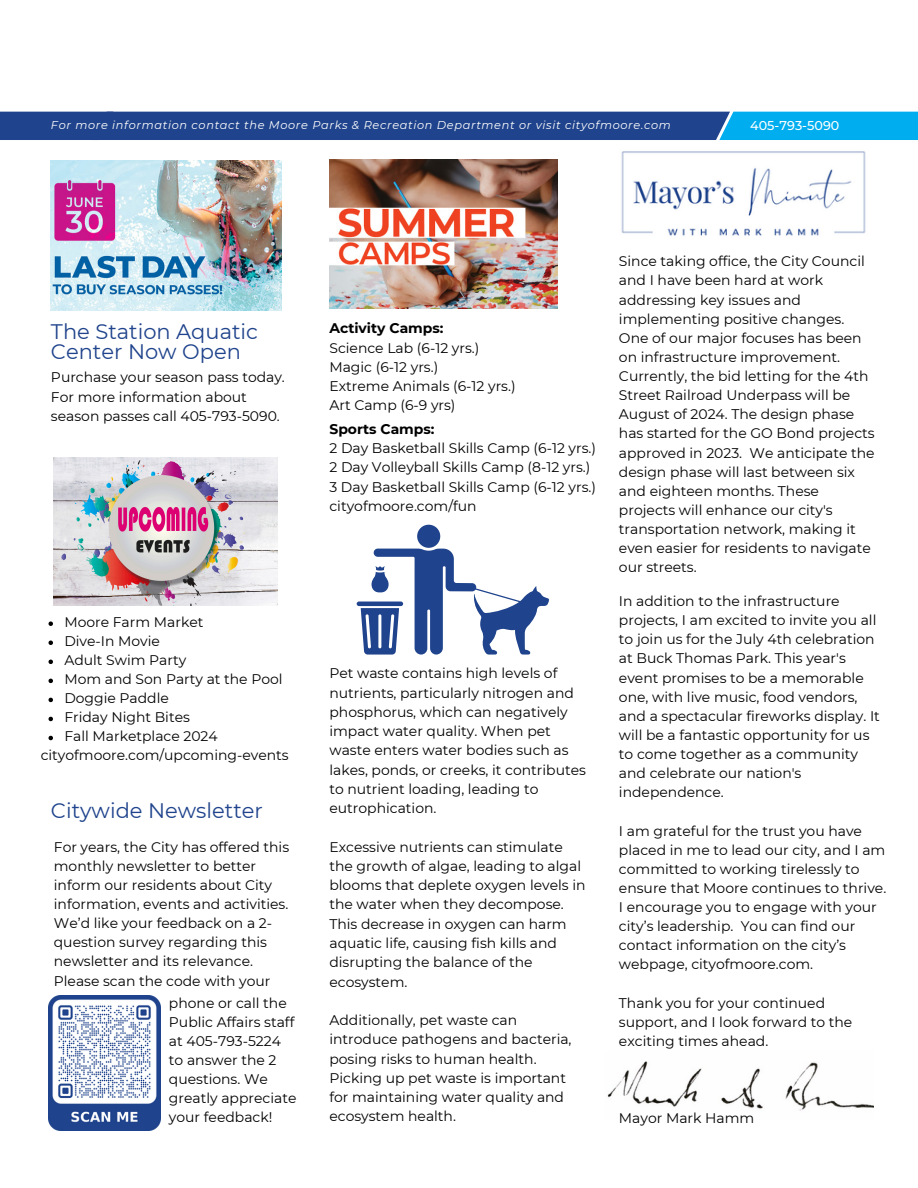
<style>
.page{position:relative;width:918px;height:1188px;background:#fff}
.page>*{position:absolute;margin:0;border:0;box-sizing:border-box;transform-origin:0 0}
.t1{font:21px/20.2px "Montserrat";color:#1f438c}
.t2{font:13.95px/19.2px "Montserrat";color:#000}
.t3{font:500 12.75px "Montserrat";color:#fff}
.t4{font:italic 11.4px "Montserrat";letter-spacing:.06em;color:#fff}
.s1{font-weight:700}
</style>
<div class="page">
<img style="left:621px;top:151px;width:245px;height:85px">
<svg style="left:0;top:112px;width:918px;height:28px;background:#1959a0"></svg>
<img style="left:329px;top:160px;width:229px;height:148px">
<img style="left:51px;top:161px;width:231px;height:149px">
<img style="left:54px;top:457px;width:224px;height:149px">
<img style="left:607px;top:1061px;width:266px;height:50px">
<img style="left:48px;top:995px;width:113px;height:135px">
<hr style="left:357px;top:602px;width:46px;height:4px;background:#1f438c;border-radius:2px">
<svg style="left:361px;top:524px;width:188px;height:131px"></svg>
<svg style="left:49px;top:621px;width:4px;height:5px"></svg>
<svg style="left:49px;top:641px;width:4px;height:4px"></svg>
<svg style="left:49px;top:660px;width:4px;height:4px"></svg>
<svg style="left:49px;top:679px;width:4px;height:4px"></svg>
<svg style="left:49px;top:698px;width:4px;height:4px"></svg>
<svg style="left:49px;top:717px;width:4px;height:4px"></svg>
<svg style="left:49px;top:736px;width:4px;height:4px"></svg>
<h1 class="t4" style="left:51px;top:118px;width:621px">For more information contact the Moore Parks &amp; Recreation Department or visit cityofmoore.com</h1>
<h3 class="t3" style="left:750px;top:117px;width:91px">405-793-5090</h3>
<h3 class="t1" style="left:51px;top:321px;width:209px">The Station Aquatic<br>Center Now Open</h3>
<h3 class="t2" style="left:51px;top:368px;width:235px">Purchase your season pass today.<br>For more information about season passes call 405-793-5090.</h3>
<p class="t2" style="left:64px;top:612px;width:141px">Moore Farm Market</p>
<h3 class="t2" style="left:64px;top:632px;width:97px">Dive-In Movie</h3>
<h3 class="t2" style="left:64px;top:651px;width:123px">Adult Swim Party</h3>
<h3 class="t2" style="left:64px;top:670px;width:220px">Mom and Son Party at the Pool</h3>
<p class="t2" style="left:64px;top:689px;width:106px">Doggie Paddle</p>
<p class="t2" style="left:64px;top:708px;width:127px">Friday Night Bites</p>
<p class="t2" style="left:64px;top:727px;width:155px">Fall Marketplace 2024</p>
<p class="t2" style="left:41px;top:746px;width:250px">cityofmoore.com/upcoming-events</p>
<h3 class="t1" style="left:51px;top:801px;width:214px">Citywide Newsletter</h3>
<p class="t2" style="left:54px;top:837px;width:237px">For years, the City has offered this monthly newsletter to better inform our residents about City information, events and activities.<br>We’d like your feedback on a 2- question survey regarding this newsletter and its relevance.<br>Please scan the code with your</p>
<p class="t2" style="left:169px;top:993px;width:129px">phone or call the<br>Public Affairs staff at 405-793-5224 to answer the 2 questions. We greatly appreciate your feedback!</p>
<p class="t2" style="left:329px;top:319px;width:188px"><span class="s1">Activity Camps:<br></span>Science Lab (6-12 yrs.)<br>Magic (6-12 yrs.)<br>Extreme Animals (6-12 yrs.)<br>Art Camp (6-9 yrs)</p>
<h3 class="t2" style="left:329px;top:420px;width:268px"><span class="s1">Sports Camps:<br></span>2 Day Basketball Skills Camp (6-12 yrs.)<br>2 Day Volleyball Skills Camp (8-12 yrs.)<br>3 Day Basketball Skills Camp (6-12 yrs.) cityofmoore.com/fun</h3>
<h3 class="t2" style="left:329px;top:664px;width:258px">Pet waste contains high levels of nutrients, particularly nitrogen and phosphorus, which can negatively impact water quality. When pet waste enters water bodies such as lakes, ponds, or creeks, it contributes to nutrient loading, leading to eutrophication.</h3>
<p class="t2" style="left:329px;top:837px;width:258px">Excessive nutrients can stimulate the growth of algae, leading to algal blooms that deplete oxygen levels in the water when they decompose.<br>This decrease in oxygen can harm aquatic life, causing fish kills and disrupting the balance of the ecosystem.</p>
<h1 class="t2" style="left:329px;top:1010px;width:244px">Additionally, pet waste can introduce pathogens and bacteria, posing risks to human health.<br>Picking up pet waste is important for maintaining water quality and ecosystem health.</h1>
<p class="t2" style="left:619px;top:252px;width:257px">Since taking office, the City Council and I have been hard at work addressing key issues and implementing positive changes.<br>One of our major focuses has been on infrastructure improvement.<br>Currently, the bid letting for the 4th<br>Street Railroad Underpass will be<br>August of 2024. The design phase has started for the GO Bond projects approved in 2023. We anticipate the design phase will last between six and eighteen months. These projects will enhance our city's transportation network, making it even easier for residents to navigate our streets.</p>
<p class="t2" style="left:619px;top:592px;width:262px">In addition to the infrastructure projects, I am excited to invite you all to join us for the July 4th celebration at Buck Thomas Park. This year's event promises to be a memorable one, with live music, food vendors, and a spectacular fireworks display. It will be a fantastic opportunity for us to come together as a community and celebrate our nation's independence.</p>
<p class="t2" style="left:619px;top:821px;width:269px">I am grateful for the trust you have placed in me to lead our city, and I am committed to working tirelessly to ensure that Moore continues to thrive.<br>I encourage you to engage with your city’s leadership. You can find our contact information on the city’s webpage, cityofmoore.com.</p>
<h3 class="t2" style="left:619px;top:993px;width:235px">Thank you for your continued support, and I look forward to the exciting times ahead.</h3>
<h3 class="t2" style="left:619px;top:1109px;width:137px">Mayor Mark Hamm</h3>
</div>
